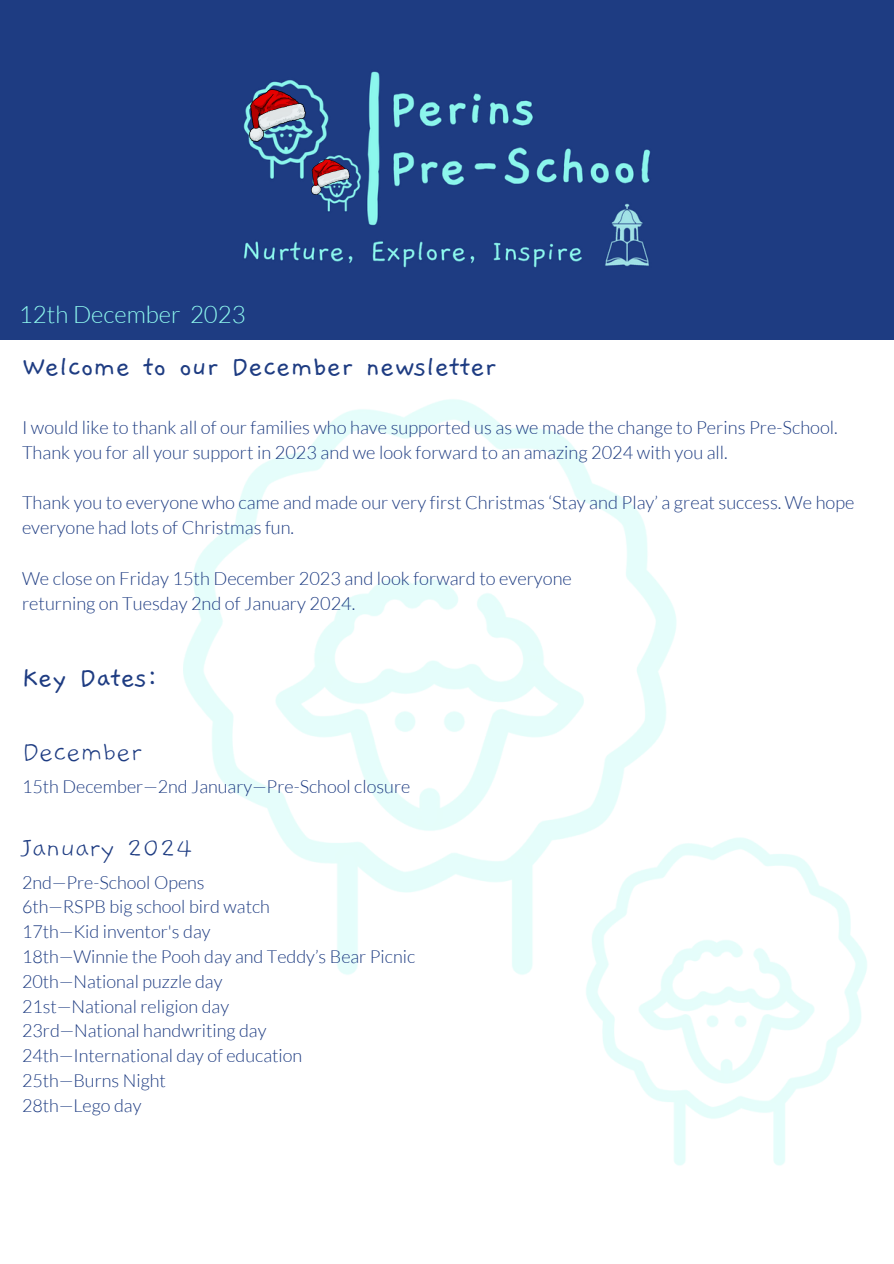
<style>
.page{position:relative;width:894px;height:1264px;background:#fff}
.page>*{position:absolute;margin:0;border:0;box-sizing:border-box;transform-origin:0 0}
.t1{font:30.45px "Gaegu";color:#1e3c82}
.t2{font:300 30px "Gaegu";color:#1e3c82}
.t3{font:30px "Gaegu";color:#1e3c82}
.t4{font:300 24px "Lato";color:#8ef8ee}
.t5{font:300 18.15px/25px "Lato";color:#1e3c82}
.t6{font:300 18px "Lato";color:#1e3c82}
</style>
<div class="page">
<div style="left:0;top:0;width:893px;height:340px;background:#1e3c82"></div>
<img style="left:183px;top:399px;width:684px;height:767px">
<img style="left:249px;top:89px;width:56px;height:52px">
<img style="left:311px;top:160px;width:38px;height:35px">
<p class="t4" style="left:19px;top:299px;width:228px">12th December 2023</p>
<p class="t1" style="left:22px;top:352px;width:476px">Welcome to our December newsletter</p>
<p class="t5" style="left:22px;top:414px;width:817px">I would like to thank all of our families who have supported us as we made the change to Perins Pre-School.<br>Thank you for all your support in 2023 and we look forward to an amazing 2024 with you all.</p>
<p class="t5" style="left:22px;top:489px;width:833px">Thank you to everyone who came and made our very first Christmas ‘Stay and Play’ a great success. We hope everyone had lots of Christmas fun.</p>
<p class="t5" style="left:22px;top:565px;width:551px">We close on Friday 15th December 2023 and look forward to everyone</p>
<p class="t5" style="left:22px;top:590px;width:335px">returning on Tuesday 2nd of January 2024.</p>
<p class="t3" style="left:22px;top:663px;width:137px">Key Dates:</p>
<p class="t2" style="left:22px;top:737px;width:122px">December</p>
<p class="t6" style="left:22px;top:775px;width:390px">15th December—2nd January—Pre-School closure</p>
<p class="t2" style="left:22px;top:833px;width:172px">January 2024</p>
<p class="t6" style="left:22px;top:870px;width:184px">2nd—Pre-School Opens</p>
<p class="t6" style="left:22px;top:895px;width:249px">6th—RSPB big school bird watch</p>
<p class="t6" style="left:22px;top:920px;width:190px">17th—Kid inventor's day</p>
<p class="t6" style="left:22px;top:945px;width:395px">18th—Winnie the Pooh day and Teddy’s Bear Picnic</p>
<p class="t6" style="left:22px;top:969px;width:202px">20th—National puzzle day</p>
<p class="t6" style="left:22px;top:994px;width:208px">21st—National religion day</p>
<p class="t6" style="left:22px;top:1019px;width:246px">23rd—National handwriting day</p>
<p class="t6" style="left:22px;top:1044px;width:282px">24th—International day of education</p>
<p class="t6" style="left:22px;top:1068px;width:145px">25th—Burns Night</p>
<p class="t6" style="left:22px;top:1093px;width:121px">28th—Lego day</p>
</div>
